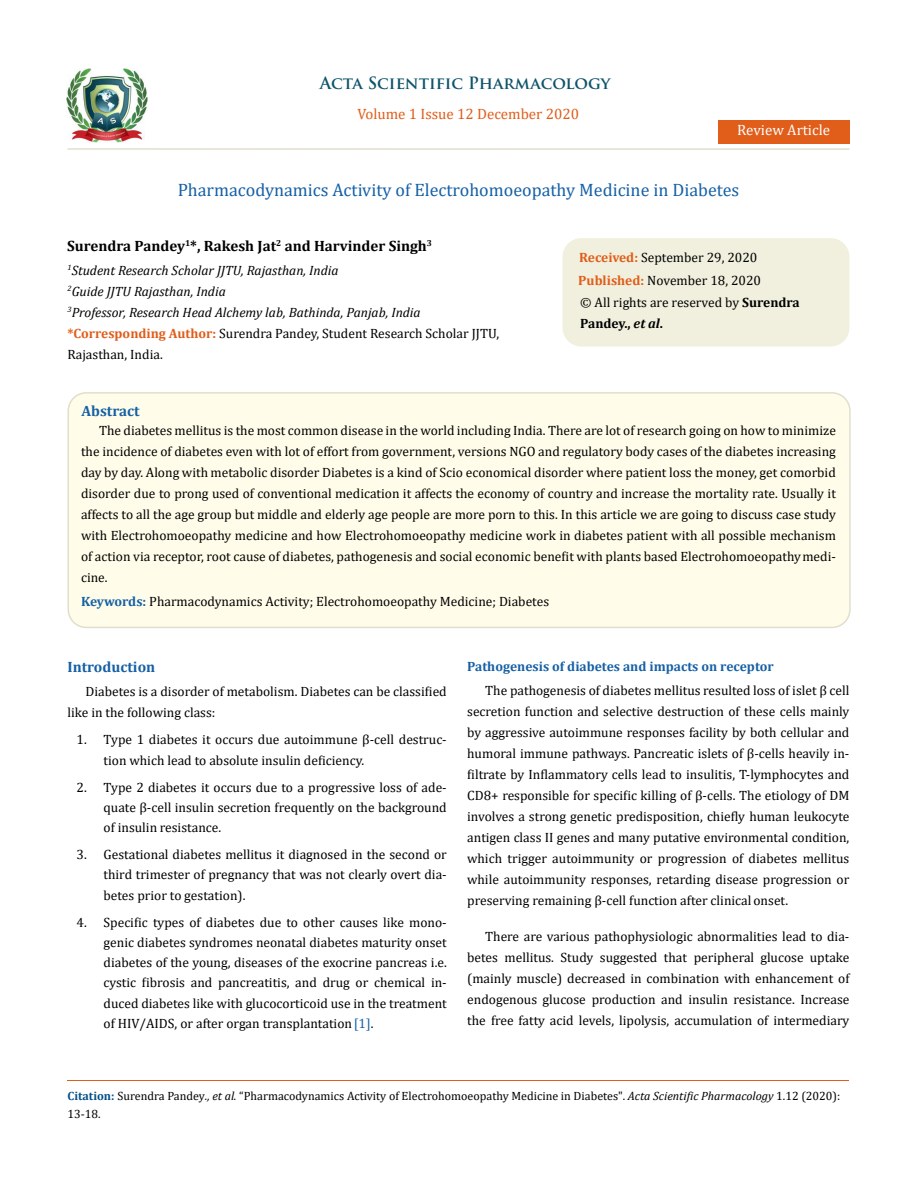
<style>
.page{position:relative;width:917px;height:1188px;background:#fff}
.page>*{position:absolute;margin:0;border:0;box-sizing:border-box;transform-origin:0 0}
.t1{font:18px "Cambria";color:#1560a6}
.t2{font:700 16.5px "Trajan Pro";color:#0e546a}
.t3{font:700 15px "Cambria";color:#000}
.t4{font:15px "Cambria";color:#e05d1a}
.t5{font:700 15px "Cambria";color:#1560a6}
.t6{font:15px "Cambria";color:#fff}
.t7{font:13.5px/21px "Cambria";color:#000;text-align:justify}
.t8{font:italic 13.5px/21.1px "Cambria";color:#000}
.t9{font:700 13.5px "Cambria";color:#1560a6}
.t10{font:12px/18px "Cambria";color:#000}
.s1{font-weight:700;font-style:normal;color:#e05d1a}
.s2{font-style:normal}
.s3{font-weight:700;color:#e05d1a}
.s4{font-weight:700}
.s5{font-weight:700;font-style:italic}
.s6{font-weight:700;color:#1560a6}
.s7{color:#1560a6}
.s8{font-weight:700;color:#035089}
.s9{font-style:italic}
</style>
<div class="page">
<img style="left:67px;top:68px;width:80px;height:74px">
<div style="left:717px;top:120px;width:132px;height:23px;background:#e05d1a"></div>
<div style="left:563px;top:239px;width:285px;height:107px;background:#f1f0de;border-radius:18px"></div>
<div style="left:562px;top:238px;width:287px;height:108px;border:2px solid #f1f0de;border-radius:18px"></div>
<div style="left:68px;top:393px;width:781px;height:234px;background:#fffde9;border-radius:18px"></div>
<div style="left:67px;top:392px;width:783px;height:236px;border:2px solid #e0dfcd;border-radius:18px"></div>
<hr style="left:67px;top:1081px;width:782px;height:1px;background:#e05d1a">
<hr style="left:67px;top:148px;width:782px;height:2px;background:#e0dfcd">
<p class="t2" style="left:320px;top:73px;width:292px">Acta Scientific Pharmacology</p>
<p class="t4" style="left:357px;top:105px;width:223px">Volume 1 Issue 12 December 2020</p>
<p class="t6" style="left:737px;top:121px;width:94px">Review Article</p>
<h1 class="t1" style="left:178px;top:180px;width:563px">Pharmacodynamics Activity of Electrohomoeopathy Medicine in Diabetes</h1>
<p class="t3" style="left:67px;top:236px;width:366px">Surendra Pandey<sup>1</sup>*, Rakesh Jat<sup>2</sup> and Harvinder Singh<sup>3</sup></p>
<p class="t8" style="left:67px;top:259px;width:433px"><sup>1</sup>Student Research Scholar JJTU, Rajasthan, India<br><sup>2</sup>Guide JJTU Rajasthan, India<br><sup>3</sup>Professor, Research Head Alchemy lab, Bathinda, Panjab, India <span class="s1">*Corresponding Author:</span> <span class="s2">Surendra Pandey, Student Research Scholar JJTU, Rajasthan, India.</span></p>
<p class="t7" style="left:578px;top:246px;width:184px;line-height:23px"><span class="s3">Received:</span> September 29, 2020<br><span class="s3">Published:</span> November 18, 2020</p>
<p class="t7" style="left:580px;top:292px;width:221px">© All rights are reserved by <span class="s4">Surendra<br>Pandey.,</span> <span class="s5">et al</span><span class="s4">.</span></p>
<p class="t5" style="left:81px;top:401px;width:60px">Abstract</p>
<p class="t7" style="left:81px;top:420px;width:756px;text-indent:18px">The diabetes mellitus is the most common disease in the world including India. There are lot of research going on how to minimize the incidence of diabetes even with lot of effort from government, versions NGO and regulatory body cases of the diabetes increasing day by day. Along with metabolic disorder Diabetes is a kind of Scio economical disorder where patient loss the money, get comorbid disorder due to prong used of conventional medication it affects the economy of country and increase the mortality rate. Usually it affects to all the age group but middle and elderly age people are more porn to this. In this article we are going to discuss case study with Electrohomoeopathy medicine and how Electrohomoeopathy medicine work in diabetes patient with all possible mechanism of action via receptor, root cause of diabetes, pathogenesis and social economic benefit with plants based Electrohomoeopathy medi&shy;cine.</p>
<p class="t7" style="left:81px;top:591px;width:469px"><span class="s6">Keywords:</span> Pharmacodynamics Activity; Electrohomoeopathy Medicine; Diabetes</p>
<p class="t5" style="left:67px;top:657px;width:89px">Introduction</p>
<p class="t7" style="left:67px;top:681px;width:381px;text-indent:18px">Diabetes is a disorder of metabolism. Diabetes can be classified like in the following class:</p>
<p class="t7" style="left:103px;top:729px;width:345px;line-height:20.2px;text-indent:-27px">1. Type 1 diabetes it occurs due autoimmune β-cell destruc&shy;tion which lead to absolute insulin deficiency.</p>
<p class="t7" style="left:103px;top:777px;width:345px;line-height:20.2px;text-indent:-27px">2. Type 2 diabetes it occurs due to a progressive loss of ade&shy;quate β-cell insulin secretion frequently on the background of insulin resistance.</p>
<p class="t7" style="left:103px;top:844px;width:345px;line-height:20.2px;text-indent:-27px">3. Gestational diabetes mellitus it diagnosed in the second or third trimester of pregnancy that was not clearly overt dia&shy;betes prior to gestation).</p>
<p class="t7" style="left:103px;top:912px;width:345px;line-height:20.2px;text-indent:-27px">4. Specific types of diabetes due to other causes like mono&shy;genic diabetes syndromes neonatal diabetes maturity onset diabetes of the young, diseases of the exocrine pancreas i.e. cystic fibrosis and pancreatitis, and drug or chemical in&shy;duced diabetes like with glucocorticoid use in the treatment of HIV/AIDS, or after organ transplantation <span class="s7">[1]</span>.</p>
<p class="t9" style="left:467px;top:657px;width:308px">Pathogenesis of diabetes and impacts on receptor</p>
<p class="t7" style="left:467px;top:680px;width:384px;text-indent:18px">The pathogenesis of diabetes mellitus resulted loss of islet β cell secretion function and selective destruction of these cells mainly by aggressive autoimmune responses facility by both cellular and humoral immune pathways. Pancreatic islets of β-cells heavily in&shy;filtrate by Inflammatory cells lead to insulitis, T-lymphocytes and CD8+ responsible for specific killing of β-cells. The etiology of DM involves a strong genetic predisposition, chiefly human leukocyte antigen class II genes and many putative environmental condition, which trigger autoimmunity or progression of diabetes mellitus while autoimmunity responses, retarding disease progression or preserving remaining β-cell function after clinical onset.</p>
<p class="t7" style="left:467px;top:926px;width:384px;text-indent:18px">There are various pathophysiologic abnormalities lead to dia&shy;betes mellitus. Study suggested that peripheral glucose uptake (mainly muscle) decreased in combination with enhancement of endogenous glucose production and insulin resistance. Increase the free fatty acid levels, lipolysis, accumulation of intermediary</p>
<p class="t10" style="left:67px;top:1087px;width:774px"><span class="s8">Citation:</span> Surendra Pandey<span class="s9">., et al.</span> “Pharmacodynamics Activity of Electrohomoeopathy Medicine in Diabetes". <span class="s9">Acta Scientific Pharmacology</span> 1.12 (2020):<br>13-18.</p>
</div>
